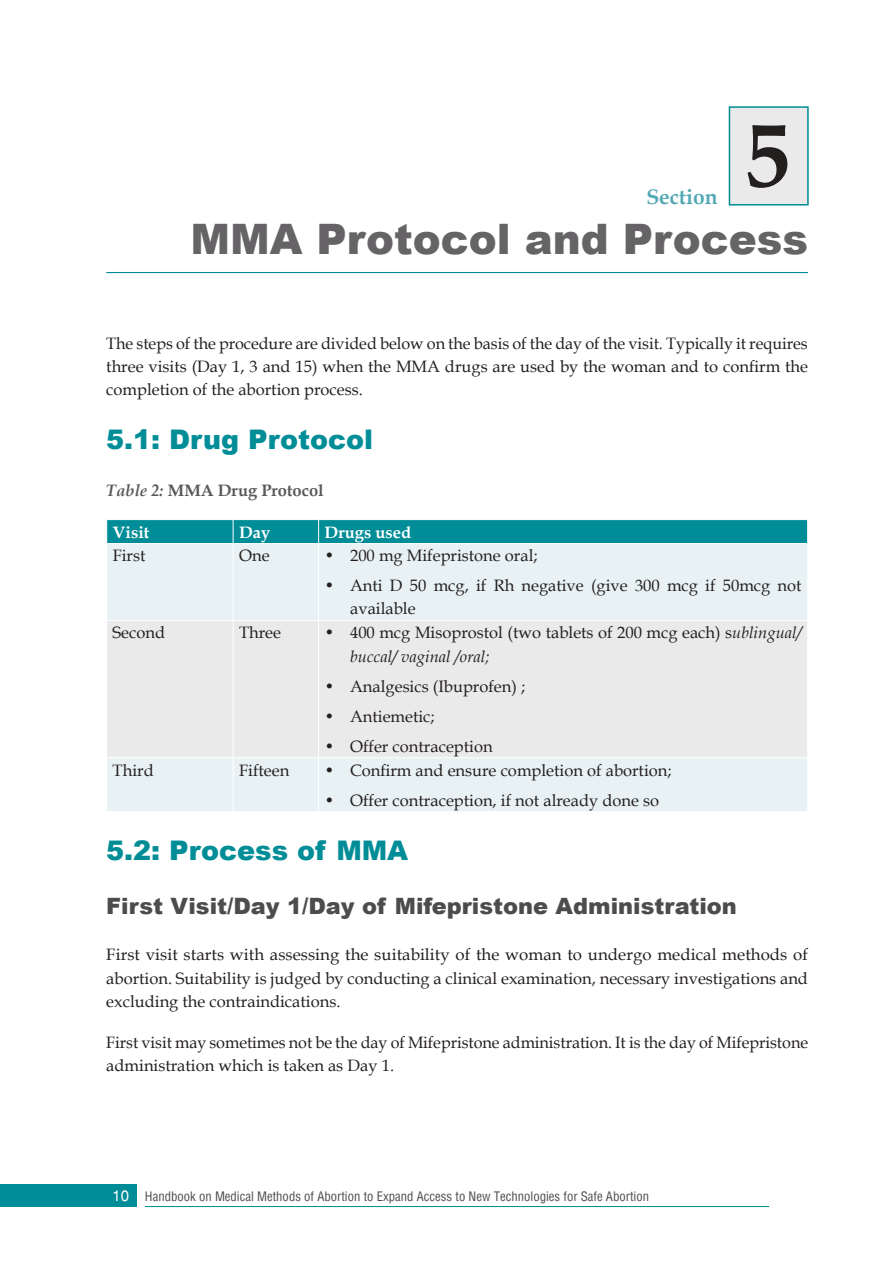
<style>
.page{position:relative;width:893px;height:1263px;background:#fff}
.page>*{position:absolute;margin:0;border:0;box-sizing:border-box;transform-origin:0 0}
.t1{font:700 90px "Book Antiqua";color:#241f1f}
.t2{font:42px "Arial MT Black";color:#656365}
.t3{font:27px "Arial MT Black";color:#008d97}
.t4{font:22.5px "Arial MT Black";color:#4e4b4c}
.t5{font:700 21px "Book Antiqua";color:#53a8b4}
.t6{font:16.5px/23.2px "Book Antiqua";color:#241f1f}
.t7{font:700 16.5px "Book Antiqua";color:#5a5758}
.t8{font:700 16.5px "Book Antiqua";color:#fff}
.t9{font:condensed 12.75px "Helvetica";color:#4e4b4c}
.s1{font-style:italic}
.s2{font-stretch:normal;font-size:15px;color:#fff}
</style>
<div class="page">
<div style="left:0;top:1185px;width:136px;height:22px;background:#008d97"></div>
<hr style="left:145px;top:1206px;width:624px;height:1px;background:#008d97">
<div style="left:107px;top:544px;width:700px;height:267px;background:#e8f2f4"></div>
<div style="left:107px;top:621px;width:700px;height:136px;background:#ebeaea"></div>
<hr style="left:233px;top:544px;width:1px;height:76px;background:#fff">
<hr style="left:318px;top:544px;width:1px;height:76px;background:#fff">
<hr style="left:106px;top:620px;width:127px;height:1px;background:#fff">
<hr style="left:233px;top:620px;width:86px;height:1px;background:#fff">
<hr style="left:233px;top:621px;width:1px;height:136px;background:#fff">
<hr style="left:319px;top:620px;width:489px;height:1px;background:#fff">
<hr style="left:318px;top:621px;width:1px;height:136px;background:#fff">
<hr style="left:106px;top:757px;width:127px;height:1px;background:#fff">
<hr style="left:233px;top:757px;width:86px;height:1px;background:#fff">
<hr style="left:233px;top:758px;width:1px;height:53px;background:#fff">
<hr style="left:319px;top:757px;width:489px;height:1px;background:#fff">
<hr style="left:318px;top:758px;width:1px;height:53px;background:#fff">
<div style="left:106px;top:520px;width:702px;height:23px;background:#008d97"></div>
<div style="left:729px;top:107px;width:79px;height:98px;background:#ebeaea"></div>
<div style="left:729px;top:106px;width:80px;height:99px;border:2px solid #008d97"></div>
<hr style="left:106px;top:272px;width:702px;height:1px;background:#008d97">
<h1 class="t1" style="left:746px;top:95px;width:46px">5</h1>
<h2 class="t2" style="left:191px;top:212px;width:619px">MMA Protocol and Process</h2>
<p class="t5" style="left:646px;top:182px;width:73px">Section</p>
<p class="t6" style="left:106px;top:331px;width:703px;text-align:justify">The steps of the procedure are divided below on the basis of the day of the visit. Typically it requires three visits (Day 1, 3 and 15) when the MMA drugs are used by the woman and to confirm the completion of the abortion process.</p>
<h3 class="t3" style="left:106px;top:423px;width:268px">5.1: Drug Protocol</h3>
<p class="t7" style="left:106px;top:479px;width:219px"><span class="s1">Table 2:</span> MMA Drug Protocol</p>
<p class="t8" style="left:113px;top:521px;width:38px">Visit</p>
<p class="t8" style="left:239px;top:521px;width:33px">Day</p>
<p class="t8" style="left:325px;top:521px;width:88px">Drugs used</p>
<p class="t6" style="left:113px;top:544px;width:34px">First</p>
<p class="t6" style="left:239px;top:544px;width:32px">One</p>
<p class="t6" style="left:325px;top:544px;width:214px">• 200 mg Mifepristone oral;</p>
<p class="t6" style="left:350px;top:574px;width:453px;text-indent:-25px">• Anti D 50 mcg, if Rh negative (give 300 mcg if 50mcg not available</p>
<p class="t6" style="left:113px;top:621px;width:54px">Second</p>
<p class="t6" style="left:239px;top:621px;width:44px">Three</p>
<p class="t6" style="left:350px;top:621px;width:453px;text-indent:-25px">• 400 mcg Misoprostol (two tablets of 200 mcg each) s<span class="s1">ublingual/ buccal/ vaginal /oral;</span></p>
<p class="t6" style="left:325px;top:674px;width:202px">• Analgesics (Ibuprofen) ;</p>
<p class="t6" style="left:325px;top:704px;width:112px">• Antiemetic;</p>
<p class="t6" style="left:325px;top:734px;width:170px">• Offer contraception</p>
<p class="t6" style="left:113px;top:758px;width:43px">Third</p>
<p class="t6" style="left:239px;top:758px;width:52px">Fifteen</p>
<p class="t6" style="left:325px;top:758px;width:348px">• Confirm and ensure completion of abortion;</p>
<p class="t6" style="left:325px;top:788px;width:336px">• Offer contraception, if not already done so</p>
<h3 class="t3" style="left:106px;top:833px;width:303px">5.2: Process of MMA</h3>
<h3 class="t4" style="left:106px;top:892px;width:632px">First Visit/Day 1/Day of Mifepristone Administration</h3>
<p class="t6" style="left:106px;top:943px;width:703px;text-align:justify">First visit starts with assessing the suitability of the woman to undergo medical methods of abortion. Suitability is judged by conducting a clinical examination, necessary investigations and excluding the contraindications.</p>
<p class="t6" style="left:106px;top:1030px;width:703px">First visit may sometimes not be the day of Mifepristone administration. It is the day of Mifepristone administration which is taken as Day 1.</p>
<p class="t9" style="left:112px;top:1188px;width:538px"><span class="s2">10</span> Handbook on Medical Methods of Abortion to Expand Access to New Technologies for Safe Abortion</p>
</div>
